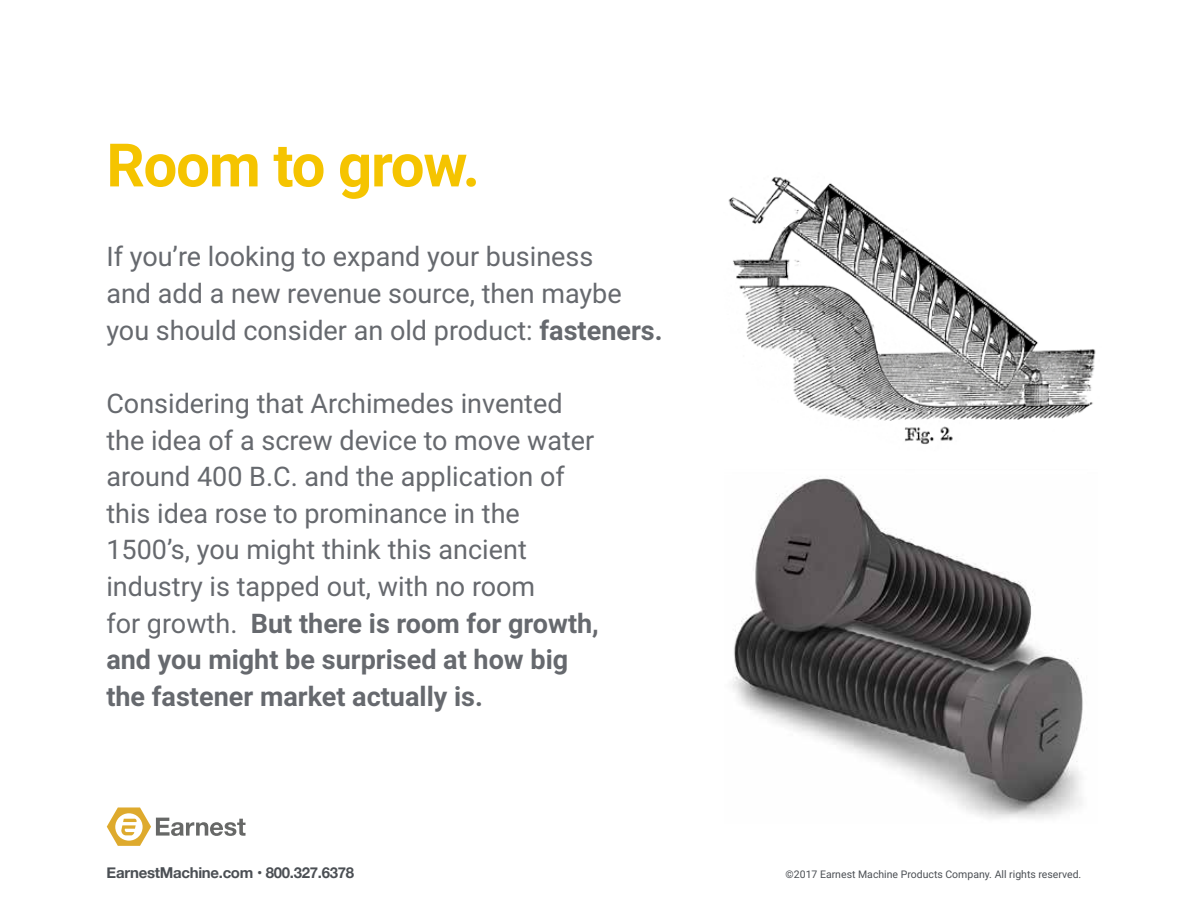
<style>
.page{position:relative;width:1188px;height:918px;background:#fff}
.page>*{position:absolute;margin:0;border:0;box-sizing:border-box;transform-origin:0 0}
.t1{font:700 60px "Roboto";letter-spacing:-.02em;color:#f5c400}
.t2{font:27px/36.6px "Roboto";color:#66696e}
.t3{font:700 15px "Helvetica Neue";letter-spacing:-.02em;color:#4b4f54}
.t4{font:10.5px "Roboto";color:#4b4f54}
.s1{font-weight:700}
</style>
<div class="page">
<svg style="left:107px;top:807px;width:139px;height:39px"></svg>
<img style="left:728px;top:176px;width:368px;height:269px">
<img style="left:732px;top:478px;width:351px;height:341px">
<h1 class="t1" style="left:106px;top:123px;width:375px">Room to grow.</h1>
<p class="t2" style="left:106px;top:238px;width:558px">If you’re looking to expand your business<br>and add a new revenue source, then maybe you should consider an old product: <span class="s1">fasteners.</span></p>
<p class="t2" style="left:106px;top:384px;width:494px">Considering that Archimedes invented the idea of a screw device to move water around 400 B.C. and the application of this idea rose to prominance in the 1500’s, you might think this ancient industry is tapped out, with no room<br>for growth. <span class="s1">But there is room for growth, and you might be surprised at how big the fastener market actually is.</span></p>
<p class="t3" style="left:107px;top:861px;width:249px">EarnestMachine.com • 800.327.6378</p>
<p class="t4" style="left:786px;top:867px;width:297px">©2017 Earnest Machine Products Company. All rights reserved.</p>
</div>
